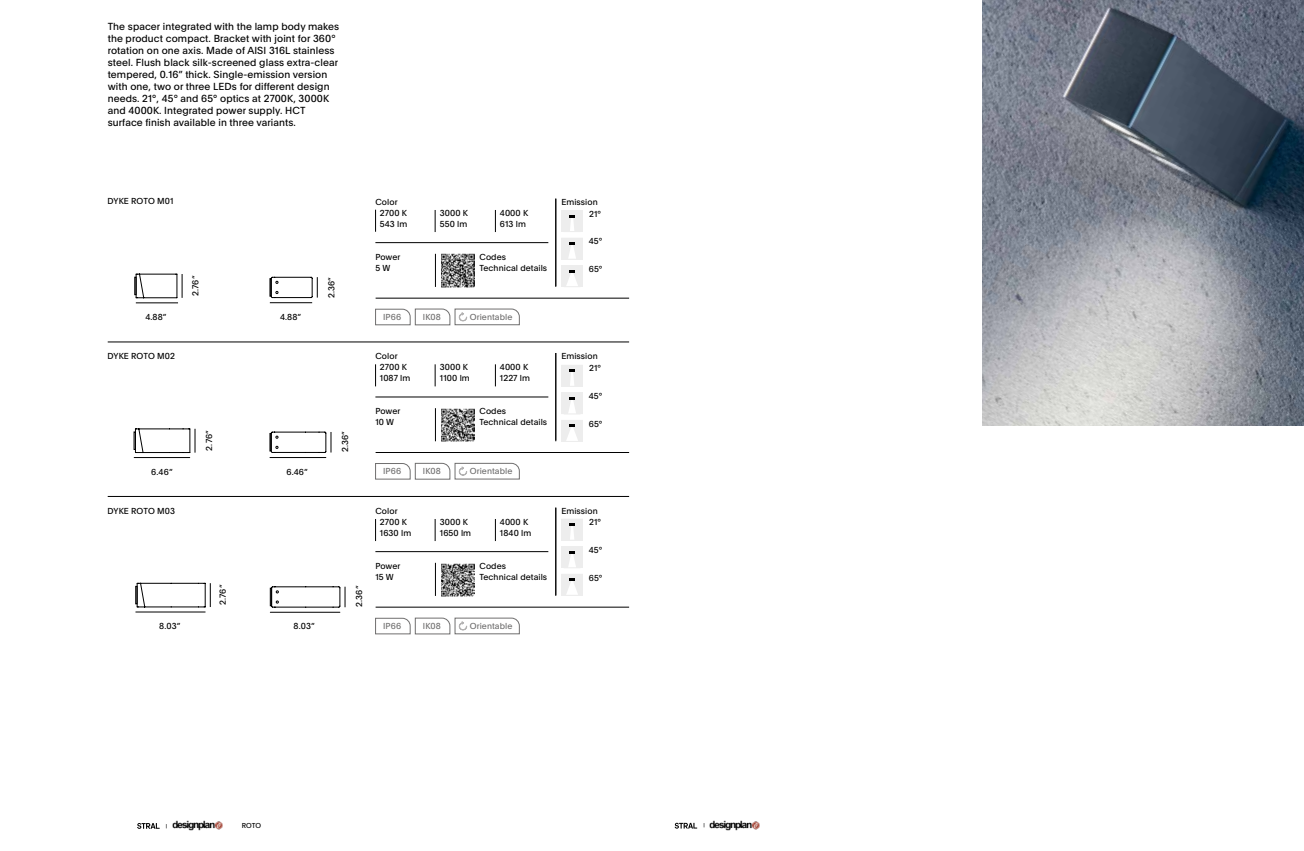
<style>
.page{position:relative;width:1304px;height:851px;background:#fff}
.page>*{position:absolute;margin:0;border:0;box-sizing:border-box;transform-origin:0 0}
.t1{font:10px/12px "Plain";letter-spacing:.01em;color:#000}
.t2{font:8.5px/11px "Plain";letter-spacing:.01em;color:#000}
.t3{font:8.5px "Plain";letter-spacing:.01em;color:#706f6f}
.t4{font:7px "Plain";color:#000}
.t5{font:5.4px "Plain";color:#000}
</style>
<div class="page">
<img style="left:982px;top:0;width:322px;height:425px">
<img style="left:172px;top:820px;width:50px;height:11px">
<svg style="left:137px;top:823px;width:23px;height:5px"></svg>
<img style="left:710px;top:820px;width:50px;height:11px">
<svg style="left:675px;top:822px;width:22px;height:6px"></svg>
<hr style="left:108px;top:342px;width:521px;height:1px;background:#000">
<hr style="left:108px;top:496px;width:521px;height:1px;background:#000">
<hr style="left:375px;top:397px;width:173px;height:1px;background:#000">
<hr style="left:376px;top:452px;width:253px;height:1px;background:#000">
<hr style="left:556px;top:353px;width:1px;height:88px;background:#000">
<hr style="left:435px;top:408px;width:1px;height:33px;background:#000">
<hr style="left:375px;top:551px;width:173px;height:1px;background:#000">
<hr style="left:376px;top:607px;width:253px;height:1px;background:#000">
<hr style="left:556px;top:507px;width:1px;height:89px;background:#000">
<hr style="left:435px;top:562px;width:1px;height:34px;background:#000">
<hr style="left:375px;top:242px;width:173px;height:1px;background:#000">
<hr style="left:376px;top:298px;width:253px;height:1px;background:#000">
<hr style="left:556px;top:199px;width:1px;height:88px;background:#000">
<hr style="left:435px;top:254px;width:1px;height:33px;background:#000">
<svg style="left:561px;top:210px;width:22px;height:77px"></svg>
<svg style="left:561px;top:365px;width:22px;height:49px"></svg>
<svg style="left:561px;top:420px;width:22px;height:22px"></svg>
<svg style="left:561px;top:519px;width:22px;height:77px"></svg>
<svg style="left:375px;top:364px;width:1px;height:22px"></svg>
<svg style="left:435px;top:364px;width:1px;height:22px"></svg>
<svg style="left:495px;top:364px;width:1px;height:22px"></svg>
<svg style="left:375px;top:519px;width:1px;height:22px"></svg>
<svg style="left:435px;top:519px;width:1px;height:22px"></svg>
<svg style="left:495px;top:519px;width:1px;height:22px"></svg>
<svg style="left:375px;top:210px;width:1px;height:22px"></svg>
<svg style="left:435px;top:210px;width:1px;height:22px"></svg>
<svg style="left:495px;top:210px;width:1px;height:22px"></svg>
<svg style="left:135px;top:274px;width:48px;height:24px"></svg>
<hr style="left:136px;top:302px;width:42px;height:1px;background:#000">
<svg style="left:134px;top:428px;width:62px;height:25px"></svg>
<hr style="left:134px;top:457px;width:56px;height:1px;background:#000">
<svg style="left:135px;top:583px;width:76px;height:29px"></svg>
<svg style="left:375px;top:309px;width:145px;height:16px"></svg>
<svg style="left:375px;top:463px;width:145px;height:16px"></svg>
<svg style="left:375px;top:617px;width:145px;height:17px"></svg>
<svg style="left:270px;top:277px;width:48px;height:21px"></svg>
<hr style="left:270px;top:302px;width:42px;height:1px;background:#000">
<svg style="left:270px;top:431px;width:62px;height:27px"></svg>
<svg style="left:270px;top:586px;width:76px;height:21px"></svg>
<hr style="left:270px;top:612px;width:70px;height:1px;background:#000">
<img style="left:441px;top:254px;width:33px;height:33px">
<img style="left:441px;top:408px;width:33px;height:33px">
<img style="left:441px;top:563px;width:33px;height:33px">
<p class="t1" style="left:108px;top:20px;width:233px">The spacer integrated with the lamp body makes the product compact. Bracket with joint for 360° rotation on one axis. Made of AISI 316L stainless steel. Flush black silk-screened glass extra-clear tempered, 0.16” thick. Single-emission version with one, two or three LEDs for different design needs. 21°, 45° and 65° optics at 2700K, 3000K and 4000K. Integrated power supply. HCT surface finish available in three variants.</p>
<p class="t2" style="left:108px;top:195px;width:68px">DYKE ROTO M01</p>
<p class="t2" style="left:380px;top:196px;width:29px;text-indent:-4px">Color<br>2700 K</p>
<p class="t2" style="left:440px;top:207px;width:30px">3000 K</p>
<p class="t2" style="left:500px;top:207px;width:30px">4000 K</p>
<p class="t2" style="left:380px;top:218px;width:29px">543 lm</p>
<p class="t2" style="left:440px;top:218px;width:29px">550 lm</p>
<p class="t2" style="left:500px;top:218px;width:28px">613 lm</p>
<p class="t2" style="left:375px;top:251px;width:27px">Power<br>5 W</p>
<p class="t2" style="left:479px;top:251px;width:69px">Codes<br>Technical details</p>
<p class="t2" style="left:589px;top:195px;width:14px;line-height:12px;text-indent:-28px">Emission<br>21°</p>
<p class="t2" style="left:589px;top:235px;width:15px">45°</p>
<p class="t2" style="left:589px;top:263px;width:15px">65°</p>
<p class="t2" style="left:145px;top:311px;width:23px">4.88”</p>
<p class="t2" style="left:190px;top:296px;width:22px;rotate:-90deg">2.76”</p>
<p class="t2" style="left:326px;top:298px;width:22px;rotate:-90deg">2.36”</p>
<p class="t2" style="left:280px;top:311px;width:23px">4.88”</p>
<p class="t3" style="left:383px;top:311px;width:20px">IP66</p>
<p class="t3" style="left:423px;top:311px;width:20px">IK08</p>
<p class="t3" style="left:470px;top:311px;width:44px">Orientable</p>
<p class="t2" style="left:108px;top:350px;width:69px">DYKE ROTO M02</p>
<p class="t2" style="left:380px;top:350px;width:29px;text-indent:-4px">Color<br>2700 K</p>
<p class="t2" style="left:440px;top:361px;width:30px">3000 K</p>
<p class="t2" style="left:500px;top:361px;width:30px">4000 K</p>
<p class="t2" style="left:380px;top:372px;width:32px">1087 lm</p>
<p class="t2" style="left:440px;top:372px;width:31px">1100 lm</p>
<p class="t2" style="left:500px;top:372px;width:32px">1227 lm</p>
<p class="t2" style="left:375px;top:405px;width:27px">Power<br>10 W</p>
<p class="t2" style="left:479px;top:405px;width:69px">Codes<br>Technical details</p>
<p class="t2" style="left:561px;top:350px;width:38px">Emission</p>
<p class="t2" style="left:589px;top:362px;width:14px">21°</p>
<p class="t2" style="left:589px;top:390px;width:15px">45°</p>
<p class="t2" style="left:589px;top:417px;width:15px">65°</p>
<p class="t2" style="left:151px;top:466px;width:23px">6.46”</p>
<p class="t2" style="left:203px;top:450px;width:22px;rotate:-90deg">2.76”</p>
<p class="t2" style="left:339px;top:452px;width:22px;rotate:-90deg">2.36”</p>
<p class="t2" style="left:286px;top:465px;width:23px">6.46”</p>
<p class="t3" style="left:383px;top:465px;width:20px">IP66</p>
<p class="t3" style="left:423px;top:465px;width:20px">IK08</p>
<p class="t3" style="left:470px;top:465px;width:44px">Orientable</p>
<p class="t2" style="left:108px;top:504px;width:69px">DYKE ROTO M03</p>
<p class="t2" style="left:380px;top:504px;width:29px;text-indent:-4px">Color<br>2700 K</p>
<p class="t2" style="left:440px;top:515px;width:30px">3000 K</p>
<p class="t2" style="left:500px;top:515px;width:30px">4000 K</p>
<p class="t2" style="left:380px;top:526px;width:33px">1630 lm</p>
<p class="t2" style="left:440px;top:526px;width:33px">1650 lm</p>
<p class="t2" style="left:500px;top:526px;width:33px">1840 lm</p>
<p class="t2" style="left:375px;top:560px;width:27px">Power<br>15 W</p>
<p class="t2" style="left:479px;top:560px;width:69px">Codes<br>Technical details</p>
<p class="t2" style="left:561px;top:504px;width:38px">Emission</p>
<p class="t2" style="left:589px;top:516px;width:14px">21°</p>
<p class="t2" style="left:589px;top:544px;width:15px">45°</p>
<p class="t2" style="left:589px;top:571px;width:15px">65°</p>
<p class="t2" style="left:159px;top:620px;width:23px">8.03”</p>
<p class="t2" style="left:217px;top:605px;width:22px;rotate:-90deg">2.76”</p>
<p class="t2" style="left:353px;top:606px;width:22px;rotate:-90deg">2.36”</p>
<p class="t2" style="left:294px;top:620px;width:23px">8.03”</p>
<p class="t3" style="left:383px;top:620px;width:20px">IP66</p>
<p class="t3" style="left:423px;top:620px;width:20px">IK08</p>
<p class="t3" style="left:470px;top:620px;width:44px">Orientable</p>
<p class="t5" style="left:166px;top:821px;width:3px">|</p>
<p class="t4" style="left:242px;top:820px;width:21px">ROTO</p>
<p class="t5" style="left:703px;top:821px;width:3px">|</p>
</div>
